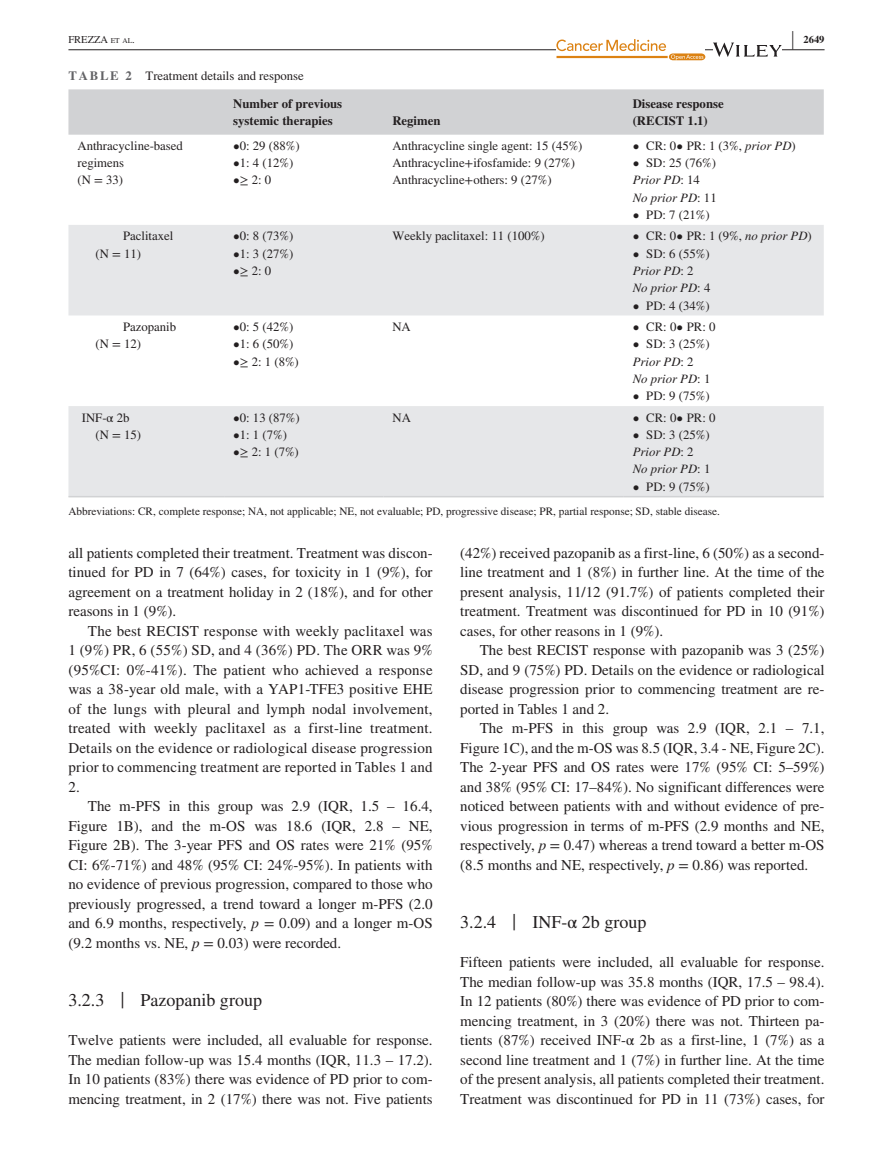
<style>
.page{position:relative;width:893px;height:1174px;background:#fff}
.page>*{position:absolute;margin:0;border:0;box-sizing:border-box;transform-origin:0 0}
.t1{font:700 25.95px "STIX";color:#231f20;scale:.36 1}
.t2{font:18px "STIX";color:#231f20}
.t3{font:15px/19.5px "STIX";color:#231f20;text-align:justify}
.t4{font:12.75px/17.2px "STIX";color:#231f20}
.t5{font:italic 12.75px/17.2px "STIX";color:#231f20}
.t6{font:700 12.75px/17.2px "STIX";color:#231f20}
.t7{font:11.25px "STIX";color:#231f20}
.t8{font:10.5px "STIX";color:#231f20}
.t9{font:700 10.5px "STIX";color:#231f20}
.s1{font-size:7.35px}
.s2{font-weight:700;color:#636366}
.s3{font-style:italic}
.s4{font-style:normal}
.s5{font-size:23.7px}
</style>
<div class="page">
<hr style="left:68px;top:49px;width:756px;height:1px;background:#231f20">
<svg style="left:556px;top:39px;width:149px;height:21px"></svg>
<svg style="left:713px;top:43px;width:69px;height:14px"></svg>
<div style="left:68px;top:89px;width:756px;height:46px;background:#d1d2d4"></div>
<svg style="left:68px;top:225px;width:756px;height:271px;fill:#e6e7e9"></svg>
<hr style="left:68px;top:496px;width:156px;height:1px;background:#d1d2d4">
<hr style="left:224px;top:496px;width:159px;height:1px;background:#d1d2d4">
<hr style="left:383px;top:496px;width:241px;height:1px;background:#d1d2d4">
<hr style="left:624px;top:496px;width:200px;height:1px;background:#d1d2d4">
<h1 class="t1" style="left:792px;top:25px;width:7px">|</h1>
<p class="t8" style="left:68px;top:32px;width:68px">FREZZA <span class="s1">et al</span>.</p>
<p class="t9" style="left:803px;top:33px;width:22px">2649</p>
<p class="t4" style="left:68px;top:68px;width:237px"><span class="s2">TABLE 2</span> Treatment details and response</p>
<p class="t6" style="left:233px;top:95px;width:111px">Number of previous systemic therapies</p>
<p class="t4" style="left:77px;top:138px;width:107px">Anthracycline-based regimens<br>(N = 33)</p>
<p class="t4" style="left:233px;top:138px;width:68px">•0: 29 (88%)</p>
<p class="t4" style="left:233px;top:155px;width:62px">•1: 4 (12%)</p>
<p class="t4" style="left:233px;top:172px;width:40px">•≥ 2: 0</p>
<p class="t4" style="left:95px;top:228px;width:79px;text-indent:28px">Paclitaxel (N = 11)</p>
<p class="t4" style="left:233px;top:228px;width:62px">•0: 8 (73%)</p>
<p class="t4" style="left:233px;top:246px;width:62px">•1: 3 (27%)</p>
<p class="t4" style="left:233px;top:263px;width:40px">•≥ 2: 0</p>
<p class="t4" style="left:95px;top:319px;width:82px;text-indent:28px">Pazopanib (N = 12)</p>
<p class="t4" style="left:233px;top:319px;width:62px">•0: 5 (42%)</p>
<p class="t4" style="left:233px;top:336px;width:62px">•1: 6 (50%)</p>
<p class="t4" style="left:233px;top:353px;width:67px">•≥ 2: 1 (8%)</p>
<p class="t6" style="left:392px;top:112px;width:50px">Regimen</p>
<p class="t6" style="left:633px;top:95px;width:93px">Disease response (RECIST 1.1)</p>
<p class="t4" style="left:392px;top:138px;width:192px">Anthracycline single agent: 15 (45%)<br>Anthracycline+ifosfamide: 9 (27%)<br>Anthracycline+others: 9 (27%)</p>
<p class="t4" style="left:633px;top:138px;width:165px">• CR: 0• PR: 1 (3%, <span class="s3">prior PD</span>)</p>
<p class="t4" style="left:633px;top:155px;width:85px">• SD: 25 (76%)<br><span class="s3">Prior PD</span>: 14<br><span class="s3">No prior PD</span>: 11</p>
<p class="t4" style="left:633px;top:207px;width:78px">• PD: 7 (21%)</p>
<p class="t4" style="left:392px;top:228px;width:154px">Weekly paclitaxel: 11 (100%)</p>
<p class="t4" style="left:633px;top:228px;width:181px">• CR: 0• PR: 1 (9%, <span class="s3">no prior PD</span>)</p>
<p class="t5" style="left:633px;top:244px;width:79px"><span class="s4">• SD: 6 (55%)<br></span>Prior PD<span class="s4">: 2<br></span>No prior PD<span class="s4">: 4</span></p>
<p class="t4" style="left:633px;top:297px;width:78px">• PD: 4 (34%)</p>
<p class="t4" style="left:392px;top:319px;width:20px">NA</p>
<p class="t4" style="left:633px;top:319px;width:84px">• CR: 0• PR: 0</p>
<p class="t5" style="left:633px;top:335px;width:79px"><span class="s4">• SD: 3 (25%)<br></span>Prior PD<span class="s4">: 2<br></span>No prior PD<span class="s4">: 1</span></p>
<p class="t4" style="left:633px;top:388px;width:78px">• PD: 9 (75%)</p>
<p class="t4" style="left:96px;top:409px;width:47px;text-indent:-14px">INF-α 2b (N = 15)</p>
<p class="t4" style="left:233px;top:409px;width:68px">•0: 13 (87%)</p>
<p class="t4" style="left:392px;top:409px;width:20px">NA</p>
<p class="t4" style="left:633px;top:409px;width:84px">• CR: 0• PR: 0</p>
<p class="t5" style="left:633px;top:426px;width:79px"><span class="s4">• SD: 3 (25%)<br></span>Prior PD<span class="s4">: 2<br></span>No prior PD<span class="s4">: 1</span></p>
<p class="t4" style="left:633px;top:478px;width:78px">• PD: 9 (75%)</p>
<p class="t7" style="left:68px;top:504px;width:653px">Abbreviations: CR, complete response; NA, not applicable; NE, not evaluable; PD, progressive disease; PR, partial response; SD, stable disease.</p>
<p class="t4" style="left:233px;top:427px;width:55px">•1: 1 (7%)</p>
<p class="t4" style="left:233px;top:444px;width:67px">•≥ 2: 1 (7%)</p>
<p class="t3" style="left:68px;top:544px;width:366px">all patients completed their treatment. Treatment was discon&shy;tinued for PD in 7 (64%) cases, for toxicity in 1 (9%), for agreement on a treatment holiday in 2 (18%), and for other reasons in 1 (9%).</p>
<p class="t3" style="left:68px;top:622px;width:366px;text-indent:20px">The best RECIST response with weekly paclitaxel was 1 (9%) PR, 6 (55%) SD, and 4 (36%) PD. The ORR was 9% (95%CI: 0%-41%). The patient who achieved a response was a 38-year old male, with a YAP1-TFE3 positive EHE of the lungs with pleural and lymph nodal involvement, treated with weekly paclitaxel as a first-line treatment.<br>Details on the evidence or radiological disease progression prior to commencing treatment are reported in Tables 1 and 2.</p>
<p class="t3" style="left:68px;top:797px;width:366px;text-indent:20px">The m-PFS in this group was 2.9 (IQR, 1.5 – 16.4, Figure 1B), and the m-OS was 18.6 (IQR, 2.8 – NE, Figure 2B). The 3-year PFS and OS rates were 21% (95% CI: 6%-71%) and 48% (95% CI: 24%-95%). In patients with no evidence of previous progression, compared to those who previously progressed, a trend toward a longer m-PFS (2.0 and 6.9 months, respectively, <span class="s3">p</span> = 0.09) and a longer m-OS (9.2 months vs. NE, <span class="s3">p</span> = 0.03) were recorded.</p>
<p class="t2" style="left:68px;top:988px;width:195px">3.2.3 <span class="s5">|</span> Pazopanib group</p>
<p class="t3" style="left:68px;top:1031px;width:366px">Twelve patients were included, all evaluable for response.<br>The median follow-up was 15.4 months (IQR, 11.3 – 17.2).<br>In 10 patients (83%) there was evidence of PD prior to com&shy;mencing treatment, in 2 (17%) there was not. Five patients</p>
<p class="t3" style="left:460px;top:544px;width:366px">(42%) received pazopanib as a first-line, 6 (50%) as a second&shy;line treatment and 1 (8%) in further line. At the time of the present analysis, 11/12 (91.7%) of patients completed their treatment. Treatment was discontinued for PD in 10 (91%) cases, for other reasons in 1 (9%).</p>
<p class="t3" style="left:460px;top:641px;width:366px;text-indent:20px">The best RECIST response with pazopanib was 3 (25%)<br>SD, and 9 (75%) PD. Details on the evidence or radiological disease progression prior to commencing treatment are re&shy;ported in Tables 1 and 2.</p>
<p class="t3" style="left:460px;top:719px;width:366px;text-indent:20px">The m-PFS in this group was 2.9 (IQR, 2.1 – 7.1, Figure 1C), and the m-OS was 8.5 (IQR, 3.4 - NE, Figure 2C).<br>The 2-year PFS and OS rates were 17% (95% CI: 5–59%) and 38% (95% CI: 17–84%). No significant differences were noticed between patients with and without evidence of pre&shy;vious progression in terms of m-PFS (2.9 months and NE, respectively, <span class="s3">p</span> = 0.47) whereas a trend toward a better m-OS (8.5 months and NE, respectively, <span class="s3">p</span> = 0.86) was reported.</p>
<p class="t2" style="left:460px;top:910px;width:188px">3.2.4 <span class="s5">|</span> INF-α 2b group</p>
<p class="t3" style="left:460px;top:953px;width:366px">Fifteen patients were included, all evaluable for response.<br>The median follow-up was 35.8 months (IQR, 17.5 – 98.4).<br>In 12 patients (80%) there was evidence of PD prior to com&shy;mencing treatment, in 3 (20%) there was not. Thirteen pa&shy;tients (87%) received INF-α 2b as a first-line, 1 (7%) as a second line treatment and 1 (7%) in further line. At the time of the present analysis, all patients completed their treatment.<br>Treatment was discontinued for PD in 11 (73%) cases, for</p>
</div>
